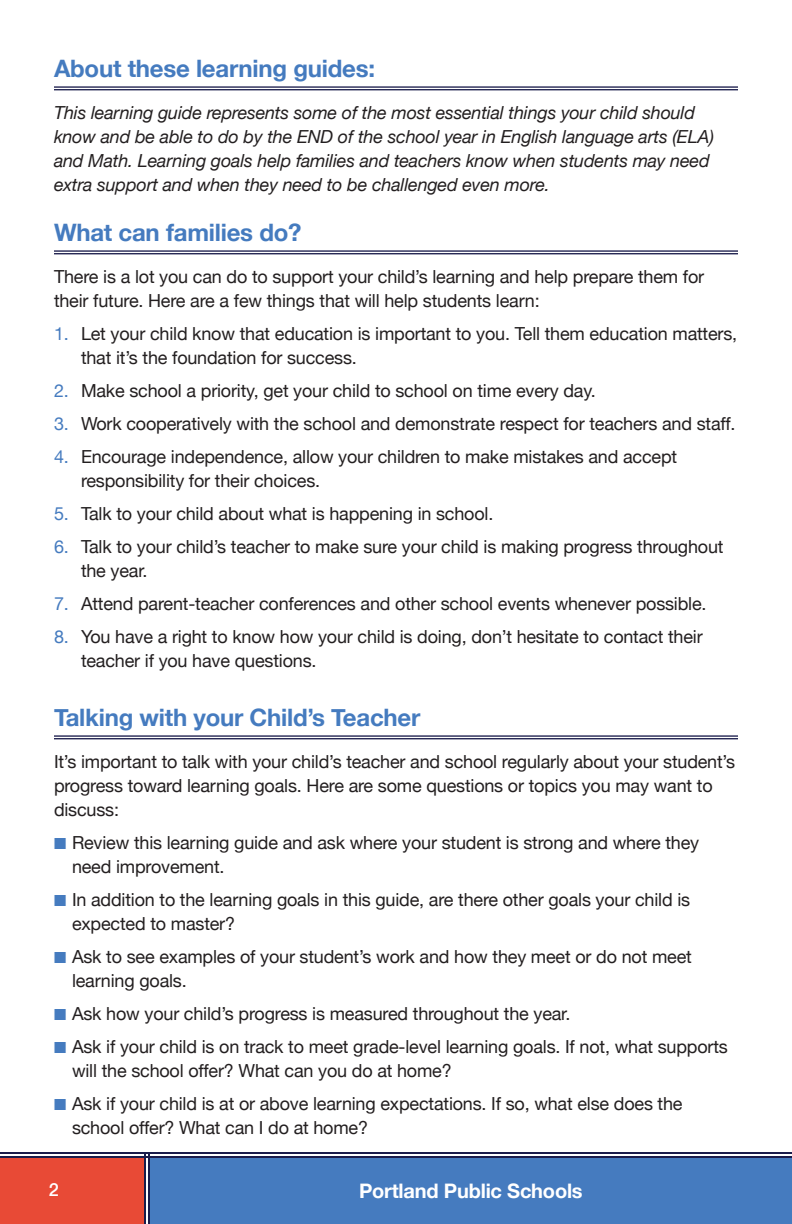
<style>
.page{position:relative;width:792px;height:1224px;background:#fff}
.page>*{position:absolute;margin:0;border:0;box-sizing:border-box;transform-origin:0 0}
.t1{font:700 24px "Helvetica Neue";letter-spacing:-.01em;color:#457bbf}
.t2{font:700 20px "Helvetica Neue";letter-spacing:-.01em;color:#fff}
.t3{font:18px/24px "Helvetica Neue";letter-spacing:-.01em;color:#231f20}
.t4{font:italic 18px/24px "Helvetica Neue";letter-spacing:-.01em;color:#231f20}
.t5{font:500 18px "Helvetica Neue";color:#fff}
.s1{color:#457bbf}
</style>
<div class="page">
<div style="left:149px;top:1157px;width:643px;height:67px;background:#457bbf"></div>
<div style="left:0;top:1157px;width:145px;height:67px;background:#e84a36"></div>
<hr style="left:0;top:1152px;width:792px;height:2px;background:#1a1c4b">
<hr style="left:0;top:1156px;width:792px;height:2px;background:#1a1c4b">
<hr style="left:54px;top:86px;width:684px;height:2px;background:#1a1c4b">
<hr style="left:54px;top:89px;width:684px;height:1px;background:#1a1c4b">
<hr style="left:54px;top:250px;width:684px;height:2px;background:#1a1c4b">
<hr style="left:54px;top:253px;width:684px;height:1px;background:#1a1c4b">
<hr style="left:54px;top:735px;width:684px;height:2px;background:#1a1c4b">
<hr style="left:54px;top:738px;width:684px;height:1px;background:#1a1c4b">
<hr style="left:148px;top:1153px;width:2px;height:71px;background:#1a1c4b">
<hr style="left:144px;top:1153px;width:2px;height:71px;background:#1a1c4b">
<h1 class="t1" style="left:54px;top:50px;width:323px">About these learning guides:</h1>
<p class="t4" style="left:54px;top:102px;width:662px">This learning guide represents some of the most essential things your child should know and be able to do by the END of the school year in English language arts (ELA) and Math. Learning goals help families and teachers know when students may need extra support and when they need to be challenged even more.</p>
<h1 class="t1" style="left:54px;top:214px;width:249px">What can families do?</h1>
<p class="t3" style="left:54px;top:266px;width:652px">There is a lot you can do to support your child’s learning and help prepare them for their future. Here are a few things that will help students learn:</p>
<p class="t3" style="left:81px;top:323px;width:658px;text-indent:-27px"><span class="s1">1.</span> Let your child know that education is important to you. Tell them education matters, that it’s the foundation for success.</p>
<p class="t3" style="left:54px;top:380px;width:543px"><span class="s1">2.</span> Make school a priority, get your child to school on time every day.</p>
<p class="t3" style="left:54px;top:413px;width:683px"><span class="s1">3.</span> Work cooperatively with the school and demonstrate respect for teachers and staff.</p>
<p class="t3" style="left:81px;top:446px;width:598px;text-indent:-27px"><span class="s1">4.</span> Encourage independence, allow your children to make mistakes and accept responsibility for their choices.</p>
<p class="t3" style="left:54px;top:503px;width:441px"><span class="s1">5.</span> Talk to your child about what is happening in school.</p>
<p class="t3" style="left:81px;top:536px;width:644px;text-indent:-27px"><span class="s1">6.</span> Talk to your child’s teacher to make sure your child is making progress throughout the year.</p>
<p class="t3" style="left:54px;top:593px;width:654px"><span class="s1">7.</span> Attend parent-teacher conferences and other school events whenever possible.</p>
<p class="t3" style="left:81px;top:626px;width:623px;text-indent:-27px"><span class="s1">8.</span> You have a right to know how your child is doing, don’t hesitate to contact their teacher if you have questions.</p>
<h1 class="t1" style="left:54px;top:699px;width:368px">Talking with your Child’s Teacher</h1>
<p class="t3" style="left:54px;top:751px;width:683px">It’s important to talk with your child’s teacher and school regularly about your student’s progress toward learning goals. Here are some questions or topics you may want to discuss:</p>
<p class="t3" style="left:72px;top:832px;width:629px;text-indent:-18px"><span class="s1">■</span> Review this learning guide and ask where your student is strong and where they need improvement.</p>
<p class="t3" style="left:72px;top:889px;width:620px;text-indent:-18px"><span class="s1">■</span> In addition to the learning goals in this guide, are there other goals your child is expected to master?</p>
<p class="t3" style="left:72px;top:946px;width:621px;text-indent:-18px"><span class="s1">■</span> Ask to see examples of your student’s work and how they meet or do not meet learning goals.</p>
<p class="t3" style="left:54px;top:1003px;width:518px"><span class="s1">■</span> Ask how your child’s progress is measured throughout the year.</p>
<p class="t3" style="left:72px;top:1036px;width:657px;text-indent:-18px"><span class="s1">■</span> Ask if your child is on track to meet grade-level learning goals. If not, what supports will the school offer? What can you do at home?</p>
<p class="t3" style="left:72px;top:1093px;width:612px;text-indent:-18px"><span class="s1">■</span> Ask if your child is at or above learning expectations. If so, what else does the school offer? What can I do at home?</p>
<p class="t5" style="left:49px;top:1175px;width:12px">2</p>
<p class="t2" style="left:359px;top:1176px;width:225px">Portland Public Schools</p>
</div>
